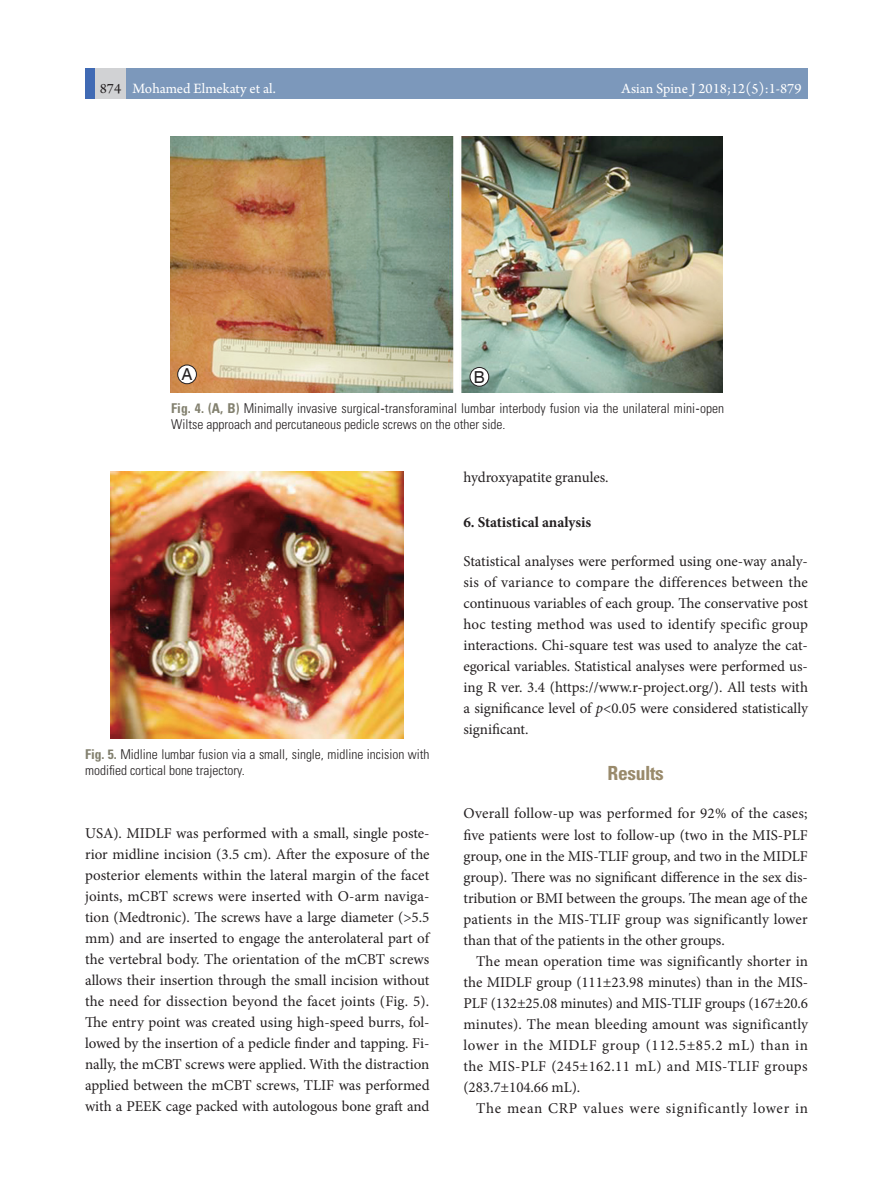
<style>
.page{position:relative;width:893px;height:1191px;background:#fff}
.page>*{position:absolute;margin:0;border:0;box-sizing:border-box;transform-origin:0 0}
.본문_대제목{font:700 condensed 19.5px "Univers LT Std";letter-spacing:-.02em;color:#998a6b}
.t1{font:16.5px "Helvetica";color:#231f20}
.본문_내용{font:15px/21px "Minion Pro";letter-spacing:.01em;color:#231f20;text-align:justify}
.본문_내용_첫문단{font:15px/21px "Minion Pro";letter-spacing:-.005em;color:#231f20;text-align:justify}
.t2{font:15px "Arno Pro";color:#fff}
.본문_내용-2{font:15px "Minion Pro";letter-spacing:.045em;color:#231f20}
.본문_중제목{font:700 15px "Minion Pro";letter-spacing:-.005em;color:#231f20}
.표_그림설명{font:300 condensed 13.5px/16.2px "Univers LT Std";color:#231f20}
.s1{color:#231f20}
.s2{font-weight:700;color:#82806e}
.s3{font-weight:400}
.s4{font-style:italic}
</style>
<div class="page">
<div style="left:85px;top:68px;width:58px;height:31px;background:#d1d2d4"></div>
<div style="left:126px;top:68px;width:682px;height:31px;background:#7c98bb"></div>
<div style="left:85px;top:68px;width:10px;height:31px;background:#406ab4"></div>
<img style="left:170px;top:136px;width:553px;height:256px">
<div style="left:178px;top:365px;width:18px;height:19px;background:#fff;border-radius:50%"></div>
<div style="left:177px;top:365px;width:20px;height:19px;border:1px solid #231f20;border-radius:50%"></div>
<div style="left:470px;top:367px;width:19px;height:19px;background:#fff;border-radius:50%"></div>
<div style="left:470px;top:367px;width:19px;height:19px;border:1px solid #231f20;border-radius:50%"></div>
<img style="left:111px;top:471px;width:293px;height:267px">
<p class="t2" style="left:100px;top:80px;width:177px"><span class="s1">874</span> Mohamed Elmekaty et al.</p>
<p class="t2" style="left:621px;top:80px;width:182px">Asian Spine J 2018;12(5):1-879</p>
<p class="t1" style="left:181px;top:365px;width:13px">A</p>
<p class="t1" style="left:474px;top:367px;width:13px">B</p>
<p class="표_그림설명" style="left:171px;top:400px;width:555px"><span class="s2">Fig. 4. (A, B)</span> Minimally invasive surgical<span class="s3">-</span>transforaminal lumbar interbody fusion via the unilateral mini<span class="s3">-</span>open<br>Wiltse approach and percutaneous pedicle screws on the other side.</p>
<p class="표_그림설명" style="left:85px;top:746px;width:346px"><span class="s2">Fig. 5.</span> Midline lumbar fusion via a small, single, midline incision with modified cortical bone trajectory.</p>
<p class="본문_내용" style="left:85px;top:822px;width:346px">USA). MIDLF was performed with a small, single poste&shy;rior midline incision (3.5 cm). After the exposure of the posterior elements within the lateral margin of the facet joints, mCBT screws were inserted with O-arm naviga&shy;tion (Medtronic). The screws have a large diameter (&gt;5.5 mm) and are inserted to engage the anterolateral part of the vertebral body. The orientation of the mCBT screws allows their insertion through the small incision without the need for dissection beyond the facet joints (Fig. 5).<br>The entry point was created using high-speed burrs, fol&shy;lowed by the insertion of a pedicle finder and tapping. Fi&shy;nally, the mCBT screws were applied. With the distraction applied between the mCBT screws, TLIF was performed with a PEEK cage packed with autologous bone graft and</p>
<p class="본문_내용" style="left:463px;top:467px;width:147px">hydroxyapatite granules.</p>
<p class="본문_중제목" style="left:463px;top:511px;width:129px">6. Statistical analysis</p>
<p class="본문_내용_첫문단" style="left:463px;top:551px;width:346px">Statistical analyses were performed using one-way analy&shy;sis of variance to compare the differences between the continuous variables of each group. The conservative post hoc testing method was used to identify specific group interactions. Chi-square test was used to analyze the cat&shy;egorical variables. Statistical analyses were performed us&shy;ing R ver. 3.4 (https://www.r-project.org/). All tests with a significance level of <span class="s4">p</span>&lt;0.05 were considered statistically significant.</p>
<p class="본문_대제목" style="left:608px;top:761px;width:58px">Results</p>
<p class="본문_내용_첫문단" style="left:463px;top:803px;width:346px">Overall follow-up was performed for 92% of the cases; five patients were lost to follow-up (two in the MIS-PLF group, one in the MIS-TLIF group, and two in the MIDLF group). There was no significant difference in the sex dis&shy;tribution or BMI between the groups. The mean age of the patients in the MIS-TLIF group was significantly lower than that of the patients in the other groups.</p>
<p class="본문_내용" style="left:463px;top:950px;width:346px;text-indent:13px">The mean operation time was significantly shorter in the MIDLF group (111±23.98 minutes) than in the MIS-PLF (132±25.08 minutes) and MIS-TLIF groups (167±20.6 minutes). The mean bleeding amount was significantly lower in the MIDLF group (112.5±85.2 mL) than in the MIS-PLF (245±162.11 mL) and MIS-TLIF groups (283.7±104.66 mL).</p>
<p class="본문_내용-2" style="left:476px;top:1097px;width:333px">The mean CRP values were significantly lower in</p>
</div>
